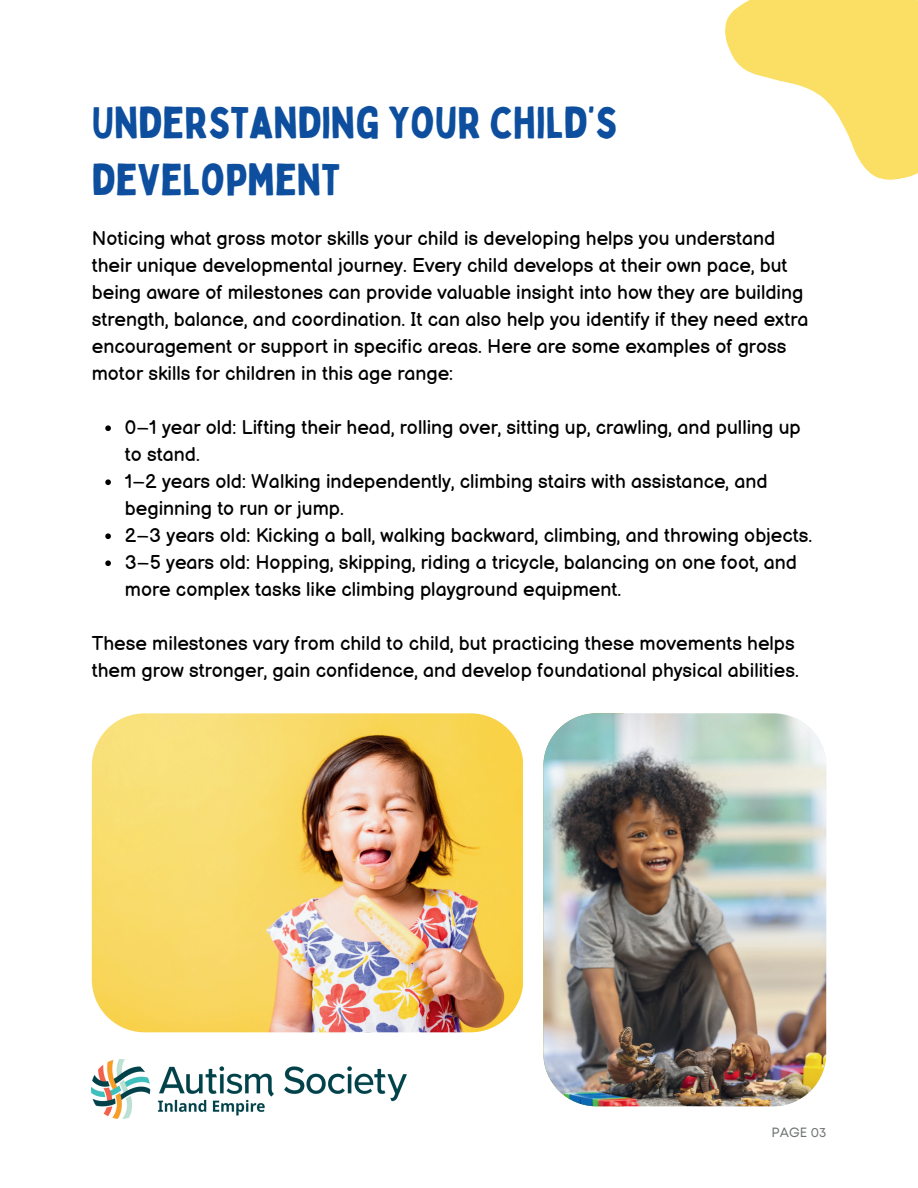
<style>
.page{position:relative;width:918px;height:1188px;background:#fff}
.page>*{position:absolute;margin:0;border:0;box-sizing:border-box;transform-origin:0 0}
.t1{font:43.65px/56.2px "Bobby Jones";color:#0d4f9e}
.t2{font:19.5px/27px "Balsamiq Sans";color:#000}
.t3{font:13.35px "Mont";color:#707273}
</style>
<div class="page">
<svg style="left:725px;top:0;width:193px;height:180px"></svg>
<img style="left:92px;top:1060px;width:315px;height:58px">
<svg style="left:105px;top:425px;width:6px;height:6px"></svg>
<svg style="left:105px;top:479px;width:6px;height:6px"></svg>
<svg style="left:105px;top:533px;width:6px;height:6px"></svg>
<svg style="left:105px;top:560px;width:6px;height:6px"></svg>
<img style="left:92px;top:713px;width:431px;height:319px">
<img style="left:543px;top:713px;width:283px;height:393px">
<h1 class="t1" style="left:92px;top:95px;width:527px">UNDERSTANDING YOUR CHILD’S<br>DEVELOPMENT</h1>
<p class="t2" style="left:92px;top:224px;width:718px">Noticing what gross motor skills your child is developing helps you understand their unique developmental journey. Every child develops at their own pace, but being aware of milestones can provide valuable insight into how they are building strength, balance, and coordination. It can also help you identify if they need extra encouragement or support in specific areas. Here are some examples of gross motor skills for children in this age range:</p>
<p class="t2" style="left:125px;top:413px;width:689px">0–1 year old: Lifting their head, rolling over, sitting up, crawling, and pulling up to stand.<br>1–2 years old: Walking independently, climbing stairs with assistance, and beginning to run or jump.<br>2–3 years old: Kicking a ball, walking backward, climbing, and throwing objects.<br>3–5 years old: Hopping, skipping, riding a tricycle, balancing on one foot, and more complex tasks like climbing playground equipment.</p>
<p class="t2" style="left:92px;top:629px;width:709px">These milestones vary from child to child, but practicing these movements helps them grow stronger, gain confidence, and develop foundational physical abilities.</p>
<p class="t3" style="left:772px;top:1124px;width:56px">PAGE 03</p>
</div>
